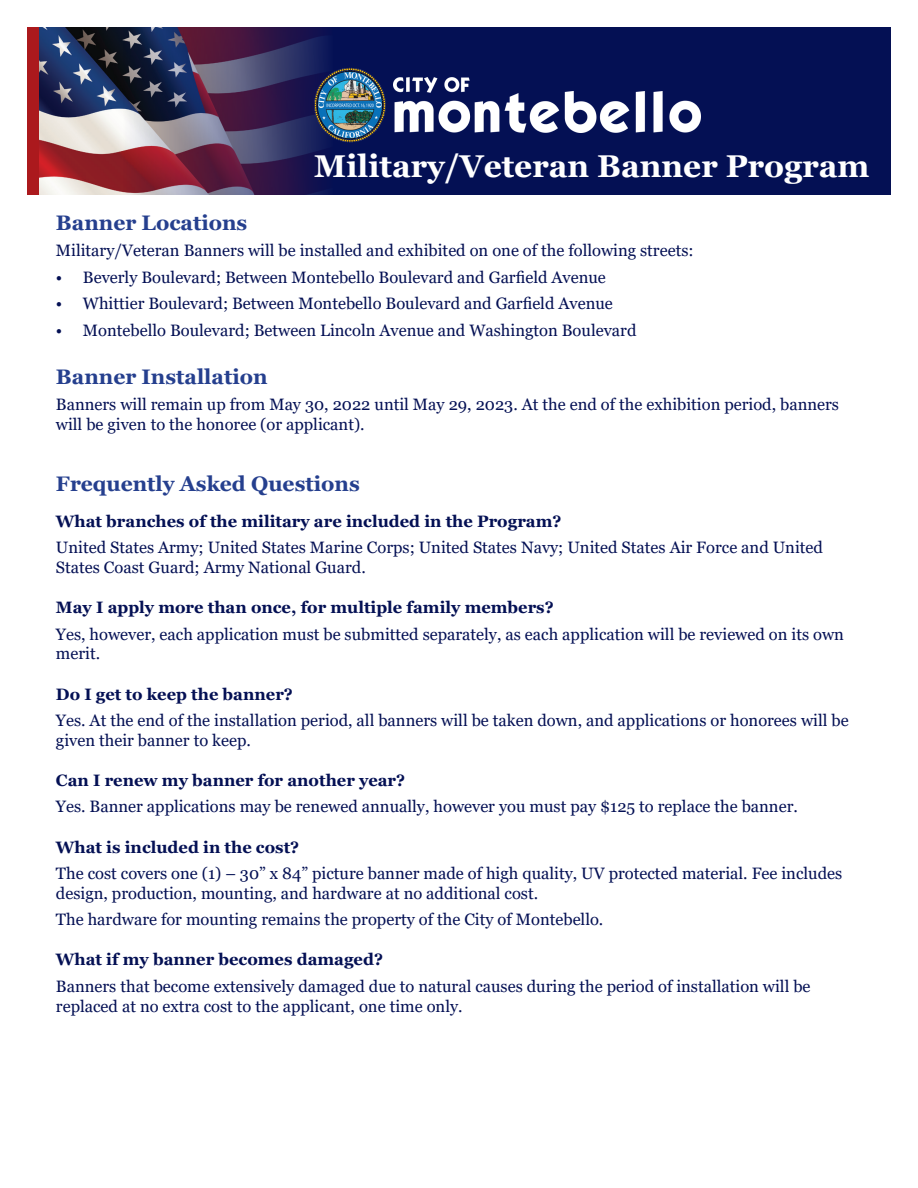
<style>
.page{position:relative;width:918px;height:1188px;background:#fff}
.page>*{position:absolute;margin:0;border:0;box-sizing:border-box;transform-origin:0 0}
.t1{font:700 31.5px "Georgia";color:#fff}
.t2{font:700 21px "Georgia";color:#253f8e}
.t3{font:16.5px/19.8px "Georgia";color:#041054}
.t4{font:700 16.5px "Georgia";color:#041054}
</style>
<div class="page">
<img style="left:39px;top:27px;width:84px;height:167px">
<svg style="left:123px;top:27px;width:211px;height:167px;background:#4c365a"></svg>
<div style="left:334px;top:27px;width:557px;height:167px;background:#041054"></div>
<img style="left:313px;top:68px;width:73px;height:74px">
<img style="left:394px;top:78px;width:306px;height:54px">
<div style="left:27px;top:27px;width:12px;height:167px;background:#ab191d"></div>
<h1 class="t1" style="left:314px;top:146px;width:557px">Military/Veteran Banner Program</h1>
<p class="t2" style="left:56px;top:209px;width:193px">Banner Locations</p>
<p class="t3" style="left:56px;top:241px;width:639px">Military/Veteran Banners will be installed and exhibited on one of the following streets:</p>
<p class="t3" style="left:56px;top:268px;width:552px">• Beverly Boulevard; Between Montebello Boulevard and Garfield Avenue</p>
<p class="t3" style="left:56px;top:294px;width:558px">• Whittier Boulevard; Between Montebello Boulevard and Garfield Avenue</p>
<p class="t3" style="left:56px;top:321px;width:582px">• Montebello Boulevard; Between Lincoln Avenue and Washington Boulevard</p>
<p class="t2" style="left:56px;top:363px;width:213px">Banner Installation</p>
<p class="t3" style="left:56px;top:395px;width:785px">Banners will remain up from May 30, 2022 until May 29, 2023. At the end of the exhibition period, banners will be given to the honoree (or applicant).</p>
<p class="t2" style="left:56px;top:470px;width:305px">Frequently Asked Questions</p>
<p class="t4" style="left:56px;top:510px;width:507px">What branches of the military are included in the Program?</p>
<p class="t3" style="left:56px;top:538px;width:769px">United States Army; United States Marine Corps; United States Navy; United States Air Force and United<br>States Coast Guard; Army National Guard.</p>
<p class="t4" style="left:56px;top:597px;width:499px">May I apply more than once, for multiple family members?</p>
<p class="t3" style="left:56px;top:624px;width:789px">Yes, however, each application must be submitted separately, as each application will be reviewed on its own merit.</p>
<p class="t4" style="left:56px;top:683px;width:239px">Do I get to keep the banner?</p>
<p class="t3" style="left:56px;top:711px;width:794px">Yes. At the end of the installation period, all banners will be taken down, and applications or honorees will be given their banner to keep.</p>
<p class="t4" style="left:56px;top:770px;width:351px">Can I renew my banner for another year?</p>
<p class="t3" style="left:56px;top:797px;width:743px">Yes. Banner applications may be renewed annually, however you must pay $125 to replace the banner.</p>
<p class="t4" style="left:56px;top:836px;width:245px">What is included in the cost?</p>
<p class="t3" style="left:56px;top:864px;width:788px">The cost covers one (1) – 30” x 84” picture banner made of high quality, UV protected material. Fee includes design, production, mounting, and hardware at no additional cost.</p>
<p class="t3" style="left:56px;top:910px;width:549px">The hardware for mounting remains the property of the City of Montebello.</p>
<p class="t4" style="left:56px;top:949px;width:329px">What if my banner becomes damaged?</p>
<p class="t3" style="left:56px;top:977px;width:756px">Banners that become extensively damaged due to natural causes during the period of installation will be replaced at no extra cost to the applicant, one time only.</p>
</div>
